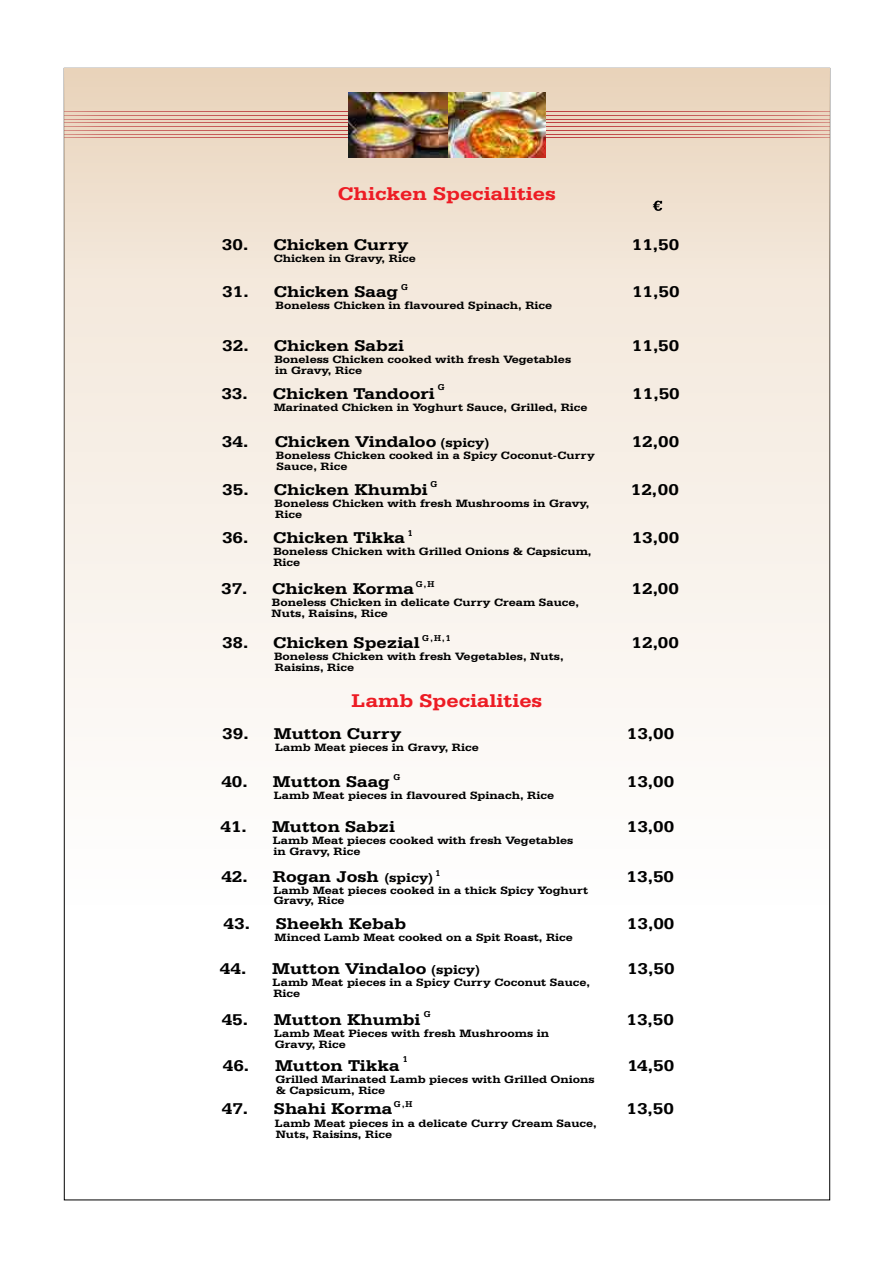
<style>
.page{position:relative;width:893px;height:1263px;background:#fff}
.page>*{position:absolute;margin:0;border:0;box-sizing:border-box;transform-origin:0 0}
.t1{font:700 19.5px "Serifa BT";color:#ed1c24;scale:1.18 1}
.t2{font:700 16.5px "Serifa BT";color:#000;scale:1.18 1}
.t3{font:700 11.25px/10.9px "Serifa BT";color:#000;scale:1.18 1}
.t4{font:700 9px "Serifa BT";color:#000}
.s1{font-size:13.5px}
</style>
<div class="page">
<img style="left:64px;top:69px;width:766px;height:1131px">
<hr style="left:447px;top:111px;width:383px;height:1px;background:#b82b30">
<hr style="left:447px;top:115px;width:383px;height:1px;background:#b82b30">
<hr style="left:447px;top:119px;width:383px;height:1px;background:#b82b30">
<hr style="left:447px;top:122px;width:383px;height:1px;background:#b82b30">
<hr style="left:447px;top:126px;width:383px;height:1px;background:#b82b30">
<hr style="left:447px;top:134px;width:383px;height:1px;background:#b82b30">
<hr style="left:447px;top:137px;width:383px;height:1px;background:#b82b30">
<hr style="left:447px;top:130px;width:383px;height:1px;background:#b82b30">
<hr style="left:64px;top:111px;width:383px;height:1px;background:#b82b30">
<hr style="left:64px;top:115px;width:383px;height:1px;background:#b82b30">
<hr style="left:64px;top:119px;width:383px;height:1px;background:#b82b30">
<hr style="left:64px;top:122px;width:383px;height:1px;background:#b82b30">
<hr style="left:64px;top:126px;width:383px;height:1px;background:#b82b30">
<hr style="left:64px;top:134px;width:383px;height:1px;background:#b82b30">
<hr style="left:64px;top:137px;width:383px;height:1px;background:#b82b30">
<hr style="left:64px;top:130px;width:383px;height:1px;background:#b82b30">
<img style="left:349px;top:92px;width:196px;height:65px">
<svg style="left:653px;top:201px;width:9px;height:10px"></svg>
<h1 class="t1" style="left:338px;top:186px;width:186px">Chicken Specialities</h1>
<h2 class="t2" style="left:222px;top:238px;width:159px">30. Chicken Curry</h2>
<h2 class="t2" style="left:632px;top:238px;width:42px">11,50</h2>
<p class="t3" style="left:274px;top:254px;width:122px">Chicken in Gravy, Rice</p>
<p class="t4" style="left:401px;top:283px;width:8px">G</p>
<h2 class="t2" style="left:222px;top:284px;width:150px">31. Chicken Saag</h2>
<h2 class="t2" style="left:632px;top:284px;width:42px">11,50</h2>
<p class="t3" style="left:276px;top:300px;width:236px">Boneless Chicken in flavoured Spinach, Rice</p>
<h2 class="t2" style="left:222px;top:338px;width:156px">32. Chicken Sabzi</h2>
<h2 class="t2" style="left:632px;top:338px;width:42px">11,50</h2>
<p class="t3" style="left:274px;top:354px;width:253px">Boneless Chicken cooked with fresh Vegetables in Gravy, Rice</p>
<p class="t4" style="left:438px;top:383px;width:8px">G</p>
<h2 class="t2" style="left:221px;top:386px;width:182px">33. Chicken Tandoori</h2>
<h2 class="t2" style="left:632px;top:386px;width:42px">11,50</h2>
<p class="t3" style="left:274px;top:403px;width:268px">Marinated Chicken in Yoghurt Sauce, Grilled, Rice</p>
<h2 class="t2" style="left:222px;top:435px;width:228px">34. Chicken Vindaloo <span class="s1">(spicy)</span></h2>
<h2 class="t2" style="left:632px;top:435px;width:42px">12,00</h2>
<p class="t3" style="left:276px;top:451px;width:272px">Boneless Chicken cooked in a Spicy Coconut-Curry<br>Sauce, Rice</p>
<p class="t4" style="left:431px;top:480px;width:8px">G</p>
<h2 class="t2" style="left:222px;top:483px;width:176px">35. Chicken Khumbi</h2>
<h2 class="t2" style="left:631px;top:483px;width:42px">12,00</h2>
<p class="t3" style="left:274px;top:499px;width:268px">Boneless Chicken with fresh Mushrooms in Gravy,<br>Rice</p>
<p class="t4" style="left:408px;top:529px;width:6px">1</p>
<h2 class="t2" style="left:222px;top:530px;width:157px">36. Chicken Tikka</h2>
<h2 class="t2" style="left:632px;top:530px;width:42px">13,00</h2>
<p class="t3" style="left:273px;top:546px;width:271px">Boneless Chicken with Grilled Onions &amp; Capsicum,<br>Rice</p>
<h2 class="t2" style="left:221px;top:581px;width:165px">37. Chicken Korma</h2>
<h2 class="t2" style="left:632px;top:581px;width:42px">12,00</h2>
<p class="t3" style="left:272px;top:597px;width:262px">Boneless Chicken in delicate Curry Cream Sauce,<br>Nuts, Raisins, Rice</p>
<h2 class="t2" style="left:222px;top:635px;width:169px">38. Chicken Spezial</h2>
<h2 class="t2" style="left:632px;top:635px;width:42px">12,00</h2>
<p class="t3" style="left:274px;top:651px;width:247px">Boneless Chicken with fresh Vegetables, Nuts,<br>Raisins, Rice</p>
<p class="t4" style="left:416px;top:580px;width:20px">G, H</p>
<p class="t4" style="left:422px;top:634px;width:30px">G, H, 1</p>
<h1 class="t1" style="left:351px;top:692px;width:163px">Lamb Specialities</h1>
<h2 class="t2" style="left:222px;top:726px;width:153px">39. Mutton Curry</h2>
<h2 class="t2" style="left:627px;top:726px;width:42px">13,00</h2>
<p class="t3" style="left:275px;top:742px;width:174px">Lamb Meat pieces in Gravy, Rice</p>
<h2 class="t2" style="left:221px;top:774px;width:144px">40. Mutton Saag</h2>
<h2 class="t2" style="left:627px;top:774px;width:42px">13,00</h2>
<p class="t3" style="left:274px;top:790px;width:239px">Lamb Meat pieces in flavoured Spinach, Rice</p>
<h2 class="t2" style="left:220px;top:819px;width:149px">41. Mutton Sabzi</h2>
<h2 class="t2" style="left:627px;top:819px;width:42px">13,00</h2>
<p class="t3" style="left:273px;top:836px;width:256px">Lamb Meat pieces cooked with fresh Vegetables in Gravy, Rice</p>
<h2 class="t2" style="left:221px;top:869px;width:181px">42. Rogan Josh <span class="s1">(spicy)</span></h2>
<h2 class="t2" style="left:627px;top:869px;width:42px">13,50</h2>
<p class="t3" style="left:273px;top:885px;width:268px">Lamb Meat pieces cooked in a thick Spicy Yoghurt<br>Gravy, Rice</p>
<h2 class="t2" style="left:224px;top:917px;width:156px">43. Sheekh Kebab</h2>
<h2 class="t2" style="left:627px;top:917px;width:42px">13,00</h2>
<p class="t3" style="left:275px;top:933px;width:254px">Minced Lamb Meat cooked on a Spit Roast, Rice</p>
<h2 class="t2" style="left:220px;top:962px;width:222px">44. Mutton Vindaloo <span class="s1">(spicy)</span></h2>
<h2 class="t2" style="left:627px;top:962px;width:42px">13,50</h2>
<p class="t3" style="left:273px;top:978px;width:271px">Lamb Meat pieces in a Spicy Curry Coconut Sauce,<br>Rice</p>
<h2 class="t2" style="left:222px;top:1012px;width:170px">45. Mutton Khumbi</h2>
<h2 class="t2" style="left:626px;top:1012px;width:42px">13,50</h2>
<p class="t3" style="left:274px;top:1028px;width:235px">Lamb Meat Pieces with fresh Mushrooms in<br>Gravy, Rice</p>
<h2 class="t2" style="left:223px;top:1058px;width:151px">46. Mutton Tikka</h2>
<h2 class="t2" style="left:627px;top:1058px;width:41px">14,50</h2>
<p class="t3" style="left:275px;top:1074px;width:272px">Grilled Marinated Lamb pieces with Grilled Onions &amp; Capsicum, Rice</p>
<h2 class="t2" style="left:222px;top:1102px;width:146px">47. Shahi Korma</h2>
<h2 class="t2" style="left:626px;top:1102px;width:42px">13,50</h2>
<p class="t3" style="left:275px;top:1118px;width:274px">Lamb Meat pieces in a delicate Curry Cream Sauce,<br>Nuts, Raisins, Rice</p>
<p class="t4" style="left:393px;top:774px;width:8px">G</p>
<p class="t4" style="left:435px;top:869px;width:6px">1</p>
<p class="t4" style="left:424px;top:1010px;width:8px">G</p>
<p class="t4" style="left:403px;top:1055px;width:6px">1</p>
<p class="t4" style="left:394px;top:1100px;width:20px">G, H</p>
</div>
